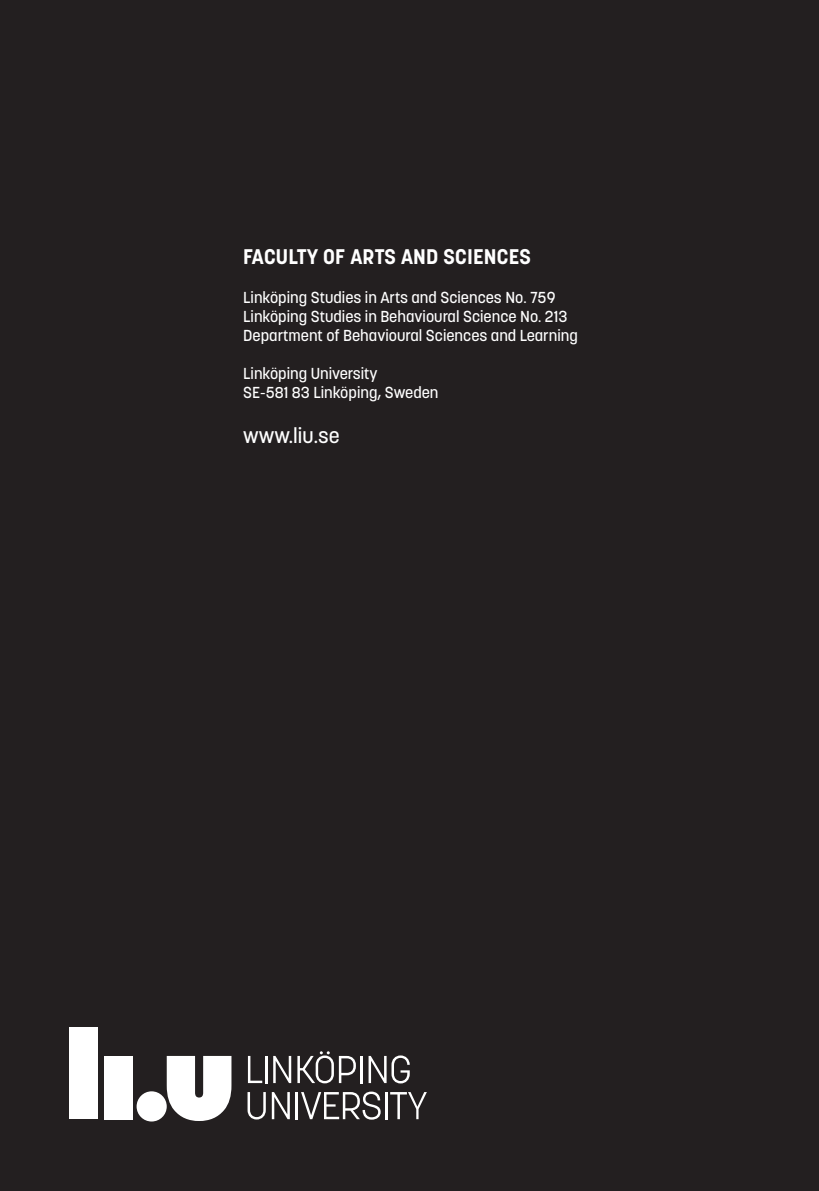
<style>
.page{position:relative;width:819px;height:1191px;background:#231f20}
.page>*{position:absolute;margin:0;border:0;box-sizing:border-box;transform-origin:0 0}
.t1{font:700 21px "Korolev Li U";letter-spacing:.01em;color:#fff}
.t2{font:500 21px "Korolev Li U";color:#fff}
.t3{font:500 15.75px/18.9px "Korolev Li U";color:#fff}
</style>
<div class="page">
<div style="left:105px;top:1056px;width:28px;height:63px;background:#fff"></div>
<div style="left:69px;top:1027px;width:29px;height:92px;background:#fff"></div>
<div style="left:137px;top:1091px;width:30px;height:30px;background:#fff;border-radius:50%"></div>
<svg style="left:167px;top:1056px;width:64px;height:65px"></svg>
<svg style="left:273px;top:1056px;width:18px;height:27px"></svg>
<svg style="left:248px;top:1056px;width:14px;height:27px"></svg>
<hr style="left:265px;top:1056px;width:3px;height:27px;background:#fff">
<hr style="left:360px;top:1056px;width:3px;height:27px;background:#fff">
<svg style="left:368px;top:1055px;width:42px;height:28px"></svg>
<svg style="left:297px;top:1051px;width:59px;height:32px"></svg>
<svg style="left:272px;top:1092px;width:18px;height:27px"></svg>
<svg style="left:247px;top:1092px;width:19px;height:27px"></svg>
<hr style="left:296px;top:1092px;width:2px;height:27px;background:#fff">
<hr style="left:385px;top:1092px;width:3px;height:27px;background:#fff">
<svg style="left:301px;top:1091px;width:79px;height:28px"></svg>
<svg style="left:390px;top:1092px;width:37px;height:27px"></svg>
<h1 class="t1" style="left:243px;top:242px;width:289px">FACULTY OF ARTS AND SCIENCES</h1>
<p class="t3" style="left:243px;top:287px;width:336px">Linköping Studies in Arts and Sciences No. 759<br>Linköping Studies in Behavioural Science No. 213<br>Department of Behavioural Sciences and Learning</p>
<p class="t3" style="left:243px;top:364px;width:197px">Linköping University<br>SE-581 83 Linköping, Sweden</p>
<h1 class="t2" style="left:243px;top:422px;width:98px">www.liu.se</h1>
</div>
